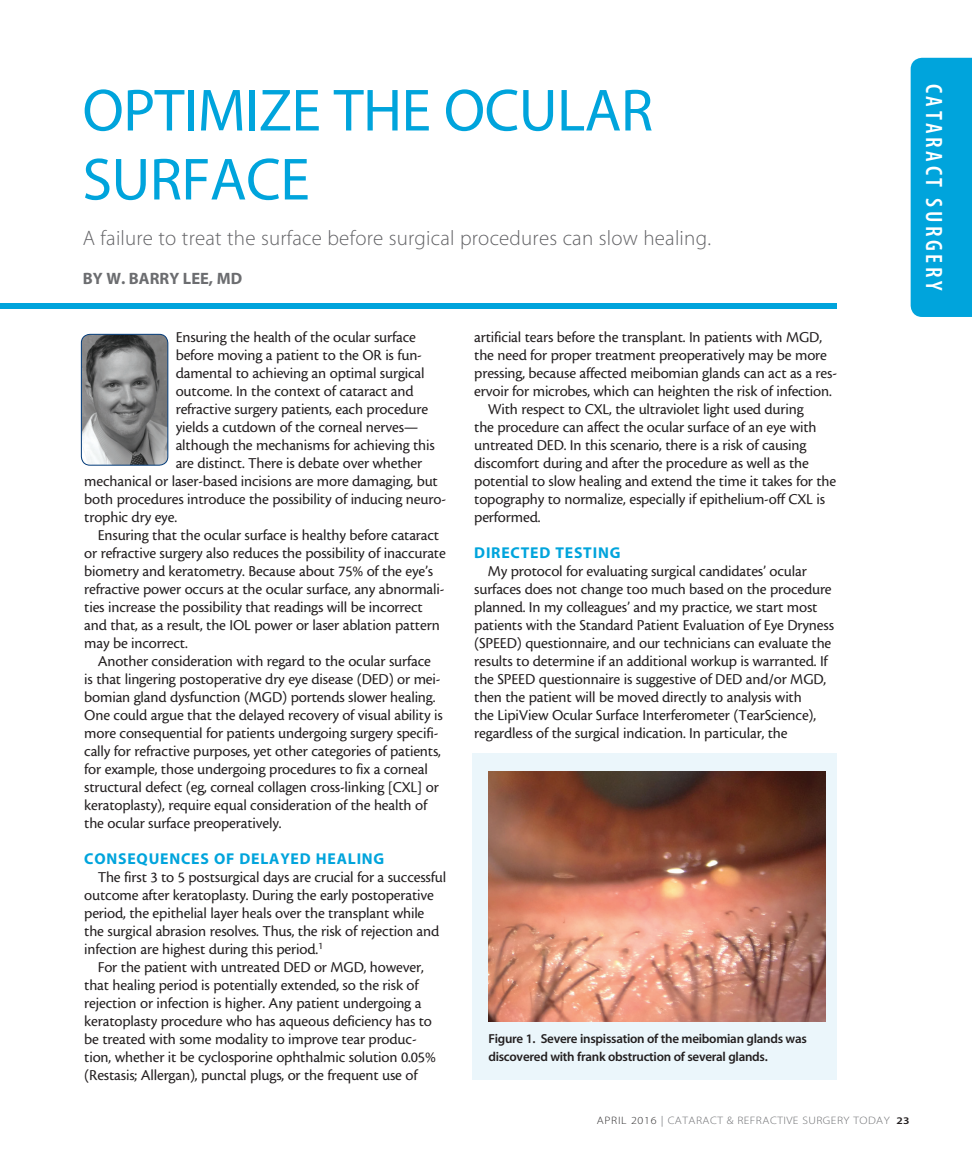
<style>
.page{position:relative;width:972px;height:1161px;background:#fff}
.page>*{position:absolute;margin:0;border:0;box-sizing:border-box;transform-origin:0 0}
.headline{font:60px/69px "Myriad MM 400 600";letter-spacing:-.01em;color:#00a4dc}
.t1{font:23.7px "Myriad MM 565 300";letter-spacing:.15em;color:#fff}
.deck{font:21px "Myriad MM 215 600";letter-spacing:.01em;color:#636366}
.author{font:16.5px "Myriad MM 700 600";color:#6c6d70}
.body{font:15.75px/18px "Cronos MM 408 10";letter-spacing:-.01em;color:#231f20}
.body_first{font:15.75px "Cronos MM 408 10";letter-spacing:-.01em;color:#231f20}
.subhead{font:15.75px "Myriad MM 700 600";letter-spacing:.05em;color:#00a4dc}
.t2{font:13.05px/18px "Myriad MM 565 600";letter-spacing:-.02em;color:#231f20}
.t3{font:10.8px "Myriad MM 215 600";letter-spacing:.04em;color:#6c6d70;scale:1.11 1}
.s1{color:#312f30}
.s2{font-family:"Myriad MM 400 600";color:#939598}
.s3{font-family:"Myriad MM 565 600";font-size:10.2px;color:#231f20}
</style>
<div class="page">
<div style="left:911px;top:58px;width:61px;height:259px;background:#00a4dc"></div>
<div style="left:0;top:303px;width:837px;height:6px;background:#00a4dc"></div>
<img style="left:81px;top:334px;width:87px;height:131px">
<div style="left:81px;top:334px;width:87px;height:132px;border:1px solid #013a79;border-radius:9px"></div>
<div style="left:472px;top:753px;width:365px;height:327px;background:#ebf6fb"></div>
<img style="left:488px;top:772px;width:338px;height:250px">
<p class="headline" style="left:82px;top:79px;width:572px">OPTIMIZE THE OCULAR<br>SURFACE</p>
<p class="deck" style="left:83px;top:227px;width:630px">A failure to treat the surface before surgical procedures can slow healing.</p>
<p class="author" style="left:83px;top:270px;width:161px">BY W. BARRY LEE, MD</p>
<p class="body_first" style="left:176px;top:329px;width:242px">Ensuring the health of the ocular surface</p>
<p class="body_first" style="left:176px;top:347px;width:248px">before moving a patient to the OR is fun-</p>
<p class="body_first" style="left:176px;top:365px;width:250px">damental to achieving an optimal surgical</p>
<p class="body_first" style="left:176px;top:383px;width:239px">outcome. In the context of cataract and</p>
<p class="body_first" style="left:176px;top:401px;width:254px">refractive surgery patients, each procedure</p>
<p class="body_first" style="left:176px;top:419px;width:244px">yields a cutdown of the corneal nerves—</p>
<p class="body_first" style="left:176px;top:437px;width:261px">although the mechanisms for achieving this</p>
<p class="body_first" style="left:176px;top:455px;width:248px">are distinct. There is debate over whether</p>
<p class="body_first" style="left:84px;top:473px;width:355px">mechanical or laser-based incisions are more damaging, but</p>
<p class="body_first" style="left:84px;top:491px;width:363px">both procedures introduce the possibility of inducing neuro-</p>
<p class="body_first" style="left:84px;top:509px;width:94px">trophic dry eye.</p>
<p class="body" style="left:84px;top:526px;width:363px;text-indent:14px">Ensuring that the ocular surface is healthy before cataract or refractive surgery also reduces the possibility of inaccurate biometry and keratometry. Because about 75% of the eye’s refractive power occurs at the ocular surface, any abnormali&shy;ties increase the possibility that readings will be incorrect and that, as a result, the IOL power or laser ablation pattern may be incorrect.</p>
<p class="body" style="left:84px;top:652px;width:360px;text-indent:14px">Another consideration with regard to the ocular surface is that lingering postoperative dry eye disease (DED) or mei&shy;bomian gland dysfunction (MGD) portends slower healing.<br>One could argue that the delayed recovery of visual ability is more consequential for patients undergoing surgery specifi&shy;cally for refractive purposes, yet other categories of patients, for example, those undergoing procedures to fix a corneal structural defect (eg, corneal collagen cross-linking [CXL] or keratoplasty), require equal consideration of the health of the ocular surface preoperatively.</p>
<p class="subhead" style="left:84px;top:851px;width:302px">CONSEQUENCES OF DELAYED HEALING</p>
<p class="body" style="left:84px;top:868px;width:363px;text-indent:14px">The first 3 to 5 postsurgical days are crucial for a successful outcome after keratoplasty. During the early postoperative period, the epithelial layer heals over the transplant while the surgical abrasion resolves. Thus, the risk of rejection and infection are highest during this period.<sup>1</sup></p>
<p class="body" style="left:84px;top:958px;width:353px;text-indent:14px">For the patient with untreated DED or MGD, however, that healing period is potentially extended, so the risk of rejection or infection is higher. Any patient undergoing a keratoplasty procedure who has aqueous deficiency has to be treated with some modality to improve tear produc&shy;tion, whether it be cyclosporine ophthalmic solution 0.05% (Restasis; Allergan), punctal plugs, or the frequent use of</p>
<p class="body" style="left:474px;top:328px;width:364px">artificial tears before the transplant. In patients with MGD, the need for proper treatment preoperatively may be more pressing, because affected meibomian glands can act as a res&shy;ervoir for microbes, which can heighten the risk of infection.</p>
<p class="body" style="left:474px;top:400px;width:364px;text-indent:14px">With respect to CXL, the ultraviolet light used during<br>the procedure can affect the ocular surface of an eye with untreated DED. In this scenario, there is a risk of causing discomfort during and after the procedure as well as the potential to slow healing and extend the time it takes for the topography to normalize, especially if epithelium-off CXL is performed.</p>
<p class="subhead" style="left:474px;top:545px;width:148px">DIRECTED TESTING</p>
<p class="body" style="left:474px;top:562px;width:361px;text-indent:14px">My protocol for evaluating surgical candidates’ ocular surfaces does not change too much based on the procedure planned. In my colleagues’ and my practice, we start most patients with the Standard Patient Evaluation of Eye Dryness (SPEED) questionnaire, and our technicians can evaluate the results to determine if an additional workup is warranted. If the SPEED questionnaire is suggestive of DED and/or MGD, then the patient will be moved directly to analysis with<br>the LipiView Ocular Surface Interferometer (TearScience), regardless of the surgical indication. In particular, the</p>
<p class="t2" style="left:488px;top:1030px;width:320px">Figure 1. Severe inspissation of the meibomian glands was discovered with frank obstruction of several glands.</p>
<p class="t3" style="left:597px;top:1115px;width:283px"><span class="s1">APRIL 2016</span> <span class="s2">|</span> CATARACT &amp; REFRACTIVE SURGERY TODAY <span class="s3">23</span></p>
<h2 class="t1" style="left:946px;top:84px;width:208px;rotate:90deg">CATARACT SURGERY</h2>
</div>
